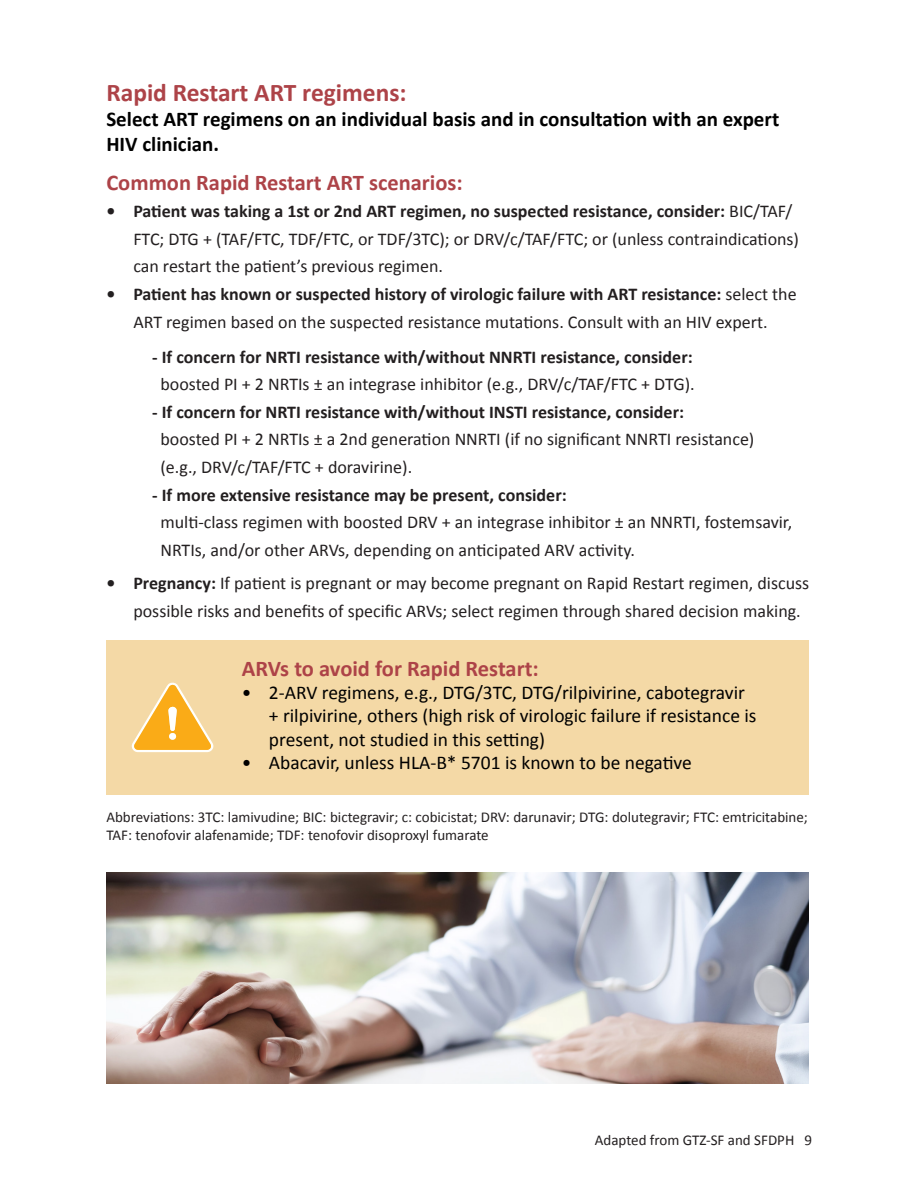
<style>
.page{position:relative;width:918px;height:1188px;background:#fff}
.page>*{position:absolute;margin:0;border:0;box-sizing:border-box;transform-origin:0 0}
.t1{font:700 25.5px "Calibri";color:#ad4348}
.t2{font:700 22.5px "Calibri";color:#ad4348}
.t3{font:700 21px/25.2px "Calibri";color:#000}
.t4{font:19.5px/23.4px "Calibri";color:#000}
.t5{font:18px/27.6px "Calibri";color:#231f20}
.t6{font:700 18px "Calibri";color:#231f20}
.t7{font:15px/18px "Calibri";color:#231f20}
.s1{font-weight:700}
</style>
<div class="page">
<div style="left:106px;top:640px;width:703px;height:155px;background:#f4d9a6"></div>
<svg style="left:131px;top:682px;width:83px;height:70px"></svg>
<div style="left:169px;top:733px;width:7px;height:7px;background:#fffffc;border-radius:50%"></div>
<img style="left:106px;top:873px;width:703px;height:211px">
<p class="t1" style="left:106px;top:74px;width:302px">Rapid Restart ART regimens:</p>
<p class="t3" style="left:106px;top:106px;width:674px">Select ART regimens on an individual basis and in consultation with an expert<br>HIV clinician.</p>
<p class="t2" style="left:106px;top:166px;width:358px">Common Rapid Restart ART scenarios:</p>
<p class="t5" style="left:133px;top:198px;width:667px;text-indent:-27px"><span class="s1">• Patient was taking a 1st or 2nd ART regimen, no suspected resistance, consider:</span> BIC/TAF/<br>FTC; DTG + (TAF/FTC, TDF/FTC, or TDF/3TC); or DRV/c/TAF/FTC; or (unless contraindications) can restart the patient’s previous regimen.</p>
<p class="t5" style="left:106px;top:280px;width:692px;text-align:center"><span class="s1">• Patient has known or suspected history of virologic failure with ART resistance:</span> select the<br>ART regimen based on the suspected resistance mutations. Consult with an HIV expert.</p>
<p class="t6" style="left:152px;top:344px;width:542px">- If concern for NRTI resistance with/without NNRTI resistance, consider:</p>
<p class="t5" style="left:160px;top:371px;width:536px">boosted PI + 2 NRTIs ± an integrase inhibitor (e.g., DRV/c/TAF/FTC + DTG).</p>
<p class="t6" style="left:152px;top:399px;width:533px">- If concern for NRTI resistance with/without INSTI resistance, consider:</p>
<p class="t5" style="left:160px;top:426px;width:596px">boosted PI + 2 NRTIs ± a 2nd generation NNRTI (if no significant NNRTI resistance) (e.g., DRV/c/TAF/FTC + doravirine).</p>
<p class="t6" style="left:152px;top:482px;width:416px">- If more extensive resistance may be present, consider:</p>
<p class="t5" style="left:160px;top:509px;width:633px">multi-class regimen with boosted DRV + an integrase inhibitor ± an NNRTI, fostemsavir,</p>
<p class="t5" style="left:160px;top:536px;width:476px">NRTIs, and/or other ARVs, depending on anticipated ARV activity.</p>
<p class="t5" style="left:133px;top:570px;width:677px;text-indent:-27px"><span class="s1">• Pregnancy:</span> If patient is pregnant or may become pregnant on Rapid Restart regimen, discuss possible risks and benefits of specific ARVs; select regimen through shared decision making.</p>
<p class="t2" style="left:242px;top:652px;width:298px">ARVs to avoid for Rapid Restart:</p>
<p class="t4" style="left:269px;top:681px;width:489px;text-indent:-27px">• 2-ARV regimens, e.g., DTG/3TC, DTG/rilpivirine, cabotegravir + rilpivirine, others (high risk of virologic failure if resistance is present, not studied in this setting)</p>
<p class="t4" style="left:242px;top:751px;width:452px">• Abacavir, unless HLA-B* 5701 is known to be negative</p>
<p class="t7" style="left:106px;top:808px;width:703px">Abbreviations: 3TC: lamivudine; BIC: bictegravir; c: cobicistat; DRV: darunavir; DTG: dolutegravir; FTC: emtricitabine;<br>TAF: tenofovir alafenamide; TDF: tenofovir disoproxyl fumarate</p>
<p class="t7" style="left:595px;top:1131px;width:219px">Adapted from GTZ-SF and SFDPH 9</p>
</div>
